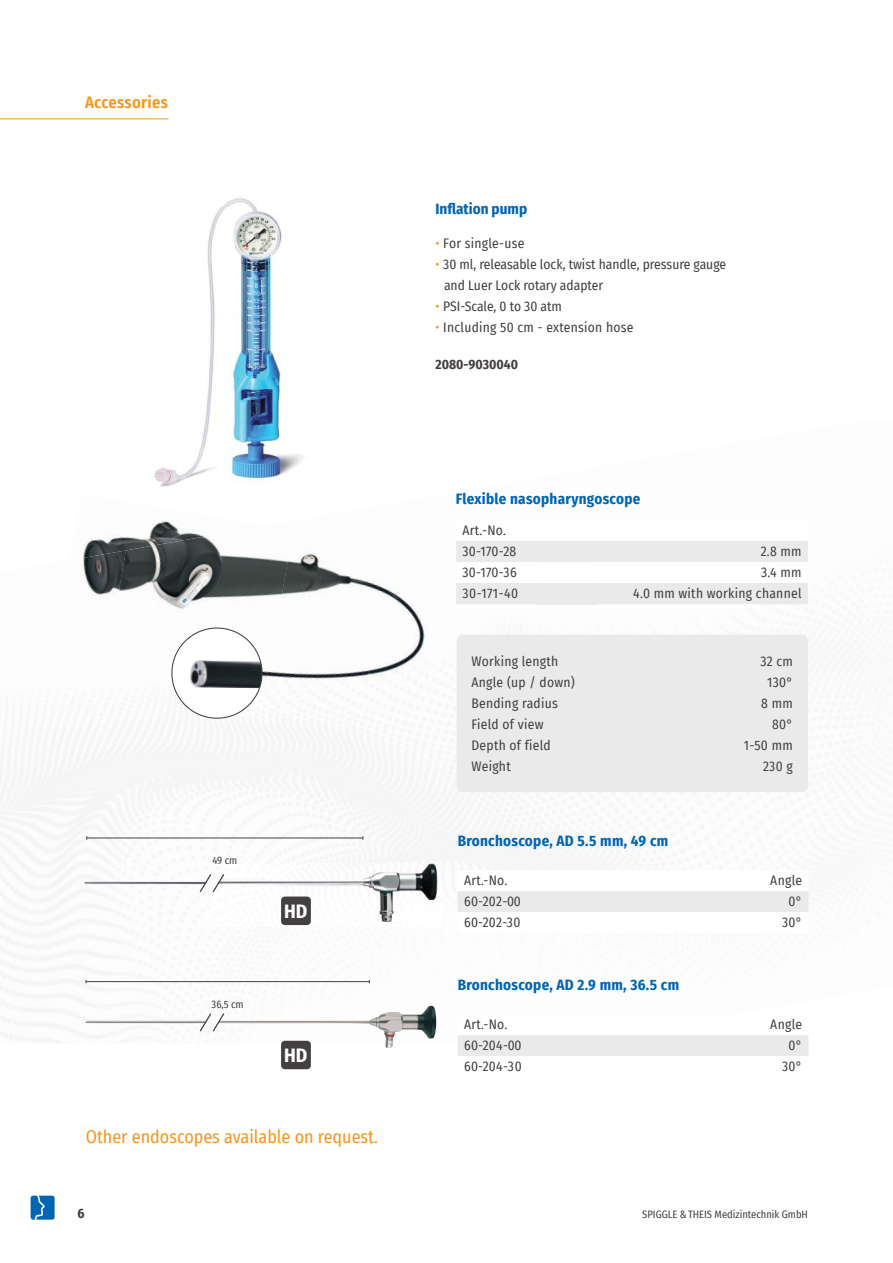
<style>
.page{position:relative;width:893px;height:1263px;background:#fff}
.page>*{position:absolute;margin:0;border:0;box-sizing:border-box;transform-origin:0 0}
.t1{font:700 19.5px "Fira Sans Condensed";color:#fff}
.t2{font:18px "Fira Sans Condensed";color:#f9951b}
.t3{font:600 16.5px "Fira Sans Condensed";letter-spacing:.02em;color:#f9951b}
.t4{font:700 15px "Fira Sans Condensed";letter-spacing:.02em;color:#0065b3}
.t5{font:700 15px "Fira Sans Condensed";color:#0065b3}
.t6{font:13.5px/21px "Fira Sans Condensed";letter-spacing:.02em;color:#444041}
.t7{font:13.5px/21px "Fira Sans Condensed";color:#444041}
.t8{font:700 13.5px "Fira Sans Condensed";color:#444041}
.t9{font:10.5px "Fira Sans Condensed";color:#444041}
.s1{color:#f9951b}
</style>
<div class="page">
<svg style="left:31px;top:1196px;width:24px;height:24px"></svg>
<hr style="left:0;top:119px;width:169px;height:1px;background:#f9951b">
<img style="left:154px;top:198px;width:149px;height:289px">
<img style="left:84px;top:521px;width:90px;height:29px">
<img style="left:119px;top:526px;width:158px;height:64px">
<img style="left:277px;top:554px;width:142px;height:64px">
<img style="left:79px;top:550px;width:47px;height:48px">
<img style="left:103px;top:590px;width:175px;height:116px">
<img style="left:262px;top:618px;width:174px;height:97px">
<svg style="left:456px;top:541px;width:352px;height:63px"></svg>
<div style="left:537px;top:583px;width:60px;height:21px;background:#ebeaea"></div>
<div style="left:457px;top:635px;width:351px;height:157px;background:#ebeaea;border-radius:6px"></div>
<svg style="left:167px;top:622px;width:101px;height:102px"></svg>
<div style="left:458px;top:891px;width:350px;height:21px;background:#ebeaea"></div>
<img style="left:203px;top:863px;width:240px;height:63px">
<img style="left:84px;top:881px;width:114px;height:3px">
<hr style="left:87px;top:838px;width:276px;height:1px;background:#444041">
<div style="left:281px;top:896px;width:30px;height:29px;background:#444041;border-radius:4px"></div>
<svg style="left:198px;top:873px;width:28px;height:20px"></svg>
<div style="left:458px;top:1035px;width:350px;height:21px;background:#ebeaea"></div>
<img style="left:218px;top:1006px;width:218px;height:42px">
<img style="left:85px;top:1020px;width:113px;height:3px">
<hr style="left:86px;top:981px;width:283px;height:1px;background:#444041">
<div style="left:281px;top:1041px;width:30px;height:28px;background:#444041;border-radius:4px"></div>
<svg style="left:198px;top:1012px;width:28px;height:21px"></svg>
<p class="t3" style="left:85px;top:89px;width:84px">Accessories</p>
<p class="t9" style="left:212px;top:852px;width:27px">49 cm</p>
<p class="t9" style="left:212px;top:996px;width:34px">36,5 cm</p>
<h1 class="t1" style="left:284px;top:895px;width:25px">HD</h1>
<h1 class="t1" style="left:284px;top:1039px;width:25px">HD</h1>
<h2 class="t2" style="left:86px;top:1123px;width:294px">Other endoscopes available on request.</h2>
<p class="t5" style="left:435px;top:196px;width:93px">Inflation pump</p>
<p class="t6" style="left:435px;top:233px;width:90px"><span class="s1">•</span> For single-use</p>
<p class="t7" style="left:444px;top:254px;width:284px;text-indent:-9px"><span class="s1">•</span> 30 ml, releasable lock, twist handle, pressure gauge and Luer Lock rotary adapter</p>
<p class="t7" style="left:435px;top:296px;width:128px"><span class="s1">•</span> PSI-Scale, 0 to 30 atm</p>
<p class="t6" style="left:435px;top:317px;width:200px"><span class="s1">•</span> Including 50 cm - extension hose</p>
<p class="t8" style="left:435px;top:353px;width:84px">2080-9030040</p>
<p class="t4" style="left:456px;top:486px;width:186px">Flexible nasopharyngoscope</p>
<p class="t6" style="left:463px;top:520px;width:55px">Art.-No.<br>30-170-28</p>
<p class="t6" style="left:761px;top:541px;width:42px">2.8 mm</p>
<p class="t6" style="left:463px;top:562px;width:56px">30-170-36</p>
<p class="t6" style="left:761px;top:562px;width:42px">3.4 mm</p>
<p class="t6" style="left:463px;top:583px;width:57px">30-171-40</p>
<p class="t6" style="left:633px;top:583px;width:170px">4.0 mm with working channel</p>
<p class="t6" style="left:471px;top:650px;width:88px">Working length</p>
<p class="t6" style="left:760px;top:650px;width:34px">32 cm</p>
<p class="t6" style="left:471px;top:671px;width:105px">Angle (up / down)</p>
<p class="t6" style="left:767px;top:671px;width:27px">130°</p>
<p class="t6" style="left:471px;top:692px;width:88px">Bending radius</p>
<p class="t6" style="left:761px;top:692px;width:33px">8 mm</p>
<p class="t6" style="left:471px;top:713px;width:74px">Field of view</p>
<p class="t6" style="left:772px;top:713px;width:22px">80°</p>
<p class="t6" style="left:471px;top:734px;width:81px">Depth of field</p>
<p class="t6" style="left:744px;top:734px;width:50px">1-50 mm</p>
<p class="t6" style="left:471px;top:755px;width:41px">Weight</p>
<p class="t6" style="left:763px;top:755px;width:31px">230 g</p>
<p class="t4" style="left:458px;top:828px;width:212px">Bronchoscope, AD 5.5 mm, 49 cm</p>
<p class="t6" style="left:464px;top:870px;width:45px">Art.-No.</p>
<p class="t6" style="left:770px;top:870px;width:33px">Angle</p>
<p class="t6" style="left:464px;top:891px;width:58px">60-202-00</p>
<p class="t6" style="left:788px;top:891px;width:15px">0°</p>
<p class="t6" style="left:464px;top:912px;width:58px">60-202-30</p>
<p class="t6" style="left:782px;top:912px;width:21px">30°</p>
<p class="t4" style="left:458px;top:972px;width:223px">Bronchoscope, AD 2.9 mm, 36.5 cm</p>
<p class="t6" style="left:464px;top:1014px;width:45px">Art.-No.</p>
<p class="t6" style="left:770px;top:1014px;width:33px">Angle</p>
<p class="t6" style="left:464px;top:1035px;width:59px">60-204-00</p>
<p class="t6" style="left:788px;top:1035px;width:15px">0°</p>
<p class="t6" style="left:464px;top:1056px;width:59px">60-204-30</p>
<p class="t6" style="left:782px;top:1056px;width:21px">30°</p>
<p class="t8" style="left:77px;top:1202px;width:9px">6</p>
<p class="t9" style="left:642px;top:1206px;width:167px">SPIGGLE &amp; THEIS Medizintechnik GmbH</p>
</div>
